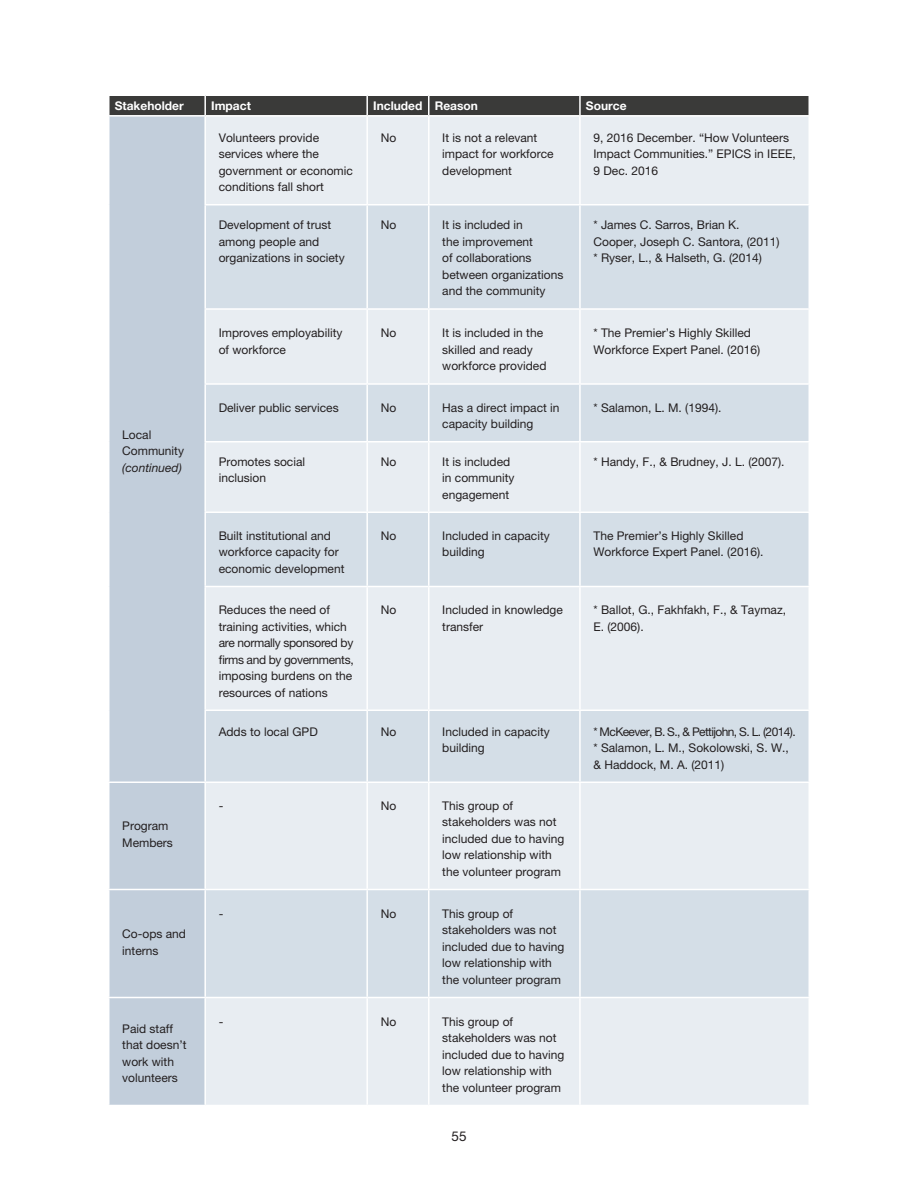
<style>
.page{position:relative;width:918px;height:1188px;background:#fff}
.page>*{position:absolute;margin:0;border:0;box-sizing:border-box;transform-origin:0 0}
.t1{font:13.5px "Helvetica Neue LT Pro";color:#231f20}
.t2{font:12px/16.5px "Helvetica Neue LT Pro";color:#231f20}
.t3{font:700 12px "Helvetica Neue LT Pro";color:#fff}
.t4{font:italic 12px "Helvetica Neue LT Pro";color:#231f20}
</style>
<div class="page">
<div style="left:110px;top:117px;width:94px;height:988px;background:#c2cedb"></div>
<div style="left:206px;top:117px;width:602px;height:988px;background:#e8edf2"></div>
<svg style="left:206px;top:206px;width:602px;height:791px;background:#dde5ec"></svg>
<hr style="left:366px;top:117px;width:2px;height:87px;background:#fff">
<hr style="left:428px;top:117px;width:2px;height:87px;background:#fff">
<hr style="left:579px;top:117px;width:2px;height:87px;background:#fff">
<hr style="left:204px;top:204px;width:163px;height:2px;background:#fff">
<hr style="left:367px;top:204px;width:62px;height:2px;background:#fff">
<hr style="left:366px;top:206px;width:2px;height:102px;background:#fff">
<hr style="left:429px;top:204px;width:151px;height:2px;background:#fff">
<hr style="left:428px;top:206px;width:2px;height:102px;background:#fff">
<hr style="left:580px;top:204px;width:230px;height:2px;background:#fff">
<hr style="left:579px;top:206px;width:2px;height:102px;background:#fff">
<hr style="left:204px;top:308px;width:163px;height:2px;background:#fff">
<hr style="left:367px;top:308px;width:62px;height:2px;background:#fff">
<hr style="left:366px;top:310px;width:2px;height:73px;background:#fff">
<hr style="left:429px;top:308px;width:151px;height:2px;background:#fff">
<hr style="left:428px;top:310px;width:2px;height:73px;background:#fff">
<hr style="left:580px;top:308px;width:230px;height:2px;background:#fff">
<hr style="left:579px;top:310px;width:2px;height:73px;background:#fff">
<hr style="left:204px;top:383px;width:163px;height:2px;background:#fff">
<hr style="left:367px;top:383px;width:62px;height:2px;background:#fff">
<hr style="left:366px;top:385px;width:2px;height:56px;background:#fff">
<hr style="left:429px;top:383px;width:151px;height:2px;background:#fff">
<hr style="left:428px;top:385px;width:2px;height:56px;background:#fff">
<hr style="left:580px;top:383px;width:230px;height:2px;background:#fff">
<hr style="left:579px;top:385px;width:2px;height:56px;background:#fff">
<hr style="left:204px;top:441px;width:163px;height:1px;background:#fff">
<hr style="left:367px;top:441px;width:62px;height:1px;background:#fff">
<hr style="left:366px;top:442px;width:2px;height:70px;background:#fff">
<hr style="left:429px;top:441px;width:151px;height:1px;background:#fff">
<hr style="left:428px;top:442px;width:2px;height:70px;background:#fff">
<hr style="left:580px;top:441px;width:230px;height:1px;background:#fff">
<hr style="left:579px;top:442px;width:2px;height:70px;background:#fff">
<hr style="left:204px;top:512px;width:163px;height:1px;background:#fff">
<hr style="left:367px;top:512px;width:62px;height:1px;background:#fff">
<hr style="left:366px;top:513px;width:2px;height:73px;background:#fff">
<hr style="left:429px;top:512px;width:151px;height:1px;background:#fff">
<hr style="left:428px;top:513px;width:2px;height:73px;background:#fff">
<hr style="left:580px;top:512px;width:230px;height:1px;background:#fff">
<hr style="left:579px;top:513px;width:2px;height:73px;background:#fff">
<hr style="left:204px;top:586px;width:163px;height:1px;background:#fff">
<hr style="left:367px;top:586px;width:62px;height:1px;background:#fff">
<hr style="left:366px;top:587px;width:2px;height:123px;background:#fff">
<hr style="left:429px;top:586px;width:151px;height:1px;background:#fff">
<hr style="left:428px;top:587px;width:2px;height:123px;background:#fff">
<hr style="left:580px;top:586px;width:230px;height:1px;background:#fff">
<hr style="left:579px;top:587px;width:2px;height:123px;background:#fff">
<hr style="left:204px;top:710px;width:163px;height:1px;background:#fff">
<hr style="left:367px;top:710px;width:62px;height:1px;background:#fff">
<hr style="left:366px;top:711px;width:2px;height:71px;background:#fff">
<hr style="left:429px;top:710px;width:151px;height:1px;background:#fff">
<hr style="left:428px;top:711px;width:2px;height:71px;background:#fff">
<hr style="left:580px;top:710px;width:230px;height:1px;background:#fff">
<hr style="left:579px;top:711px;width:2px;height:71px;background:#fff">
<hr style="left:205px;top:782px;width:162px;height:1px;background:#fff">
<hr style="left:367px;top:782px;width:62px;height:1px;background:#fff">
<hr style="left:366px;top:783px;width:2px;height:106px;background:#fff">
<hr style="left:429px;top:782px;width:151px;height:1px;background:#fff">
<hr style="left:428px;top:783px;width:2px;height:106px;background:#fff">
<hr style="left:580px;top:782px;width:230px;height:1px;background:#fff">
<hr style="left:579px;top:783px;width:2px;height:106px;background:#fff">
<hr style="left:108px;top:889px;width:97px;height:1px;background:#fff">
<hr style="left:205px;top:889px;width:162px;height:1px;background:#fff">
<hr style="left:367px;top:889px;width:62px;height:1px;background:#fff">
<hr style="left:366px;top:890px;width:2px;height:107px;background:#fff">
<hr style="left:429px;top:889px;width:151px;height:1px;background:#fff">
<hr style="left:428px;top:890px;width:2px;height:107px;background:#fff">
<hr style="left:580px;top:889px;width:230px;height:1px;background:#fff">
<hr style="left:579px;top:890px;width:2px;height:107px;background:#fff">
<hr style="left:108px;top:997px;width:97px;height:1px;background:#fff">
<hr style="left:205px;top:997px;width:162px;height:1px;background:#fff">
<hr style="left:367px;top:997px;width:62px;height:1px;background:#fff">
<hr style="left:366px;top:998px;width:2px;height:107px;background:#fff">
<hr style="left:429px;top:997px;width:151px;height:1px;background:#fff">
<hr style="left:428px;top:998px;width:2px;height:107px;background:#fff">
<hr style="left:580px;top:997px;width:230px;height:1px;background:#fff">
<hr style="left:579px;top:998px;width:2px;height:107px;background:#fff">
<div style="left:109px;top:95px;width:700px;height:20px;background:#3a3a39"></div>
<hr style="left:108px;top:782px;width:97px;height:1px;background:#fff">
<p class="t3" style="left:115px;top:98px;width:71px">Stakeholder</p>
<p class="t3" style="left:211px;top:98px;width:41px">Impact</p>
<p class="t3" style="left:373px;top:98px;width:106px">Included Reason</p>
<p class="t3" style="left:586px;top:98px;width:42px">Source</p>
<p class="t2" style="left:122px;top:426px;width:63px">Local<br>Community</p>
<p class="t4" style="left:122px;top:460px;width:61px">(continued)</p>
<p class="t2" style="left:122px;top:818px;width:52px">Program<br>Members</p>
<p class="t2" style="left:122px;top:926px;width:65px">Co-ops and interns</p>
<p class="t2" style="left:122px;top:1020px;width:66px">Paid staff that doesn’t work with volunteers</p>
<p class="t2" style="left:219px;top:129px;width:136px">Volunteers provide services where the government or economic conditions fall short</p>
<p class="t2" style="left:381px;top:129px;width:17px">No</p>
<p class="t2" style="left:442px;top:129px;width:113px">It is not a relevant impact for workforce development</p>
<p class="t2" style="left:593px;top:129px;width:204px">9, 2016 December. “How Volunteers<br>Impact Communities.” EPICS in IEEE,<br>9 Dec. 2016</p>
<p class="t2" style="left:219px;top:217px;width:127px">Development of trust among people and organizations in society</p>
<p class="t2" style="left:381px;top:217px;width:17px">No</p>
<p class="t2" style="left:442px;top:217px;width:123px">It is included in<br>the improvement<br>of collaborations between organizations and the community</p>
<p class="t2" style="left:593px;top:217px;width:188px">* James C. Sarros, Brian K.<br>Cooper, Joseph C. Santora, (2011) * Ryser, L., &amp; Halseth, G. (2014)</p>
<p class="t2" style="left:219px;top:325px;width:125px">Improves employability of workforce</p>
<p class="t2" style="left:381px;top:325px;width:17px">No</p>
<p class="t2" style="left:442px;top:325px;width:106px">It is included in the skilled and ready workforce provided</p>
<p class="t2" style="left:593px;top:325px;width:168px">* The Premier’s Highly Skilled<br>Workforce Expert Panel. (2016)</p>
<p class="t2" style="left:219px;top:399px;width:121px">Deliver public services</p>
<p class="t2" style="left:381px;top:399px;width:17px">No</p>
<p class="t2" style="left:442px;top:399px;width:119px">Has a direct impact in capacity building</p>
<p class="t2" style="left:593px;top:399px;width:130px">* Salamon, L. M. (1994).</p>
<p class="t2" style="left:219px;top:453px;width:88px">Promotes social inclusion</p>
<p class="t2" style="left:381px;top:453px;width:17px">No</p>
<p class="t2" style="left:442px;top:453px;width:74px">It is included in community engagement</p>
<p class="t2" style="left:593px;top:453px;width:193px">* Handy, F., &amp; Brudney, J. L. (2007).</p>
<p class="t2" style="left:219px;top:527px;width:127px">Built institutional and workforce capacity for economic development</p>
<p class="t2" style="left:381px;top:527px;width:17px">No</p>
<p class="t2" style="left:442px;top:527px;width:109px">Included in capacity building</p>
<p class="t2" style="left:593px;top:527px;width:172px">The Premier’s Highly Skilled<br>Workforce Expert Panel. (2016).</p>
<p class="t2" style="left:219px;top:602px;width:136px">Reduces the need of training activities, which are normally sponsored by firms and by governments, imposing burdens on the resources of nations</p>
<p class="t2" style="left:381px;top:602px;width:17px">No</p>
<p class="t2" style="left:442px;top:602px;width:122px">Included in knowledge transfer</p>
<p class="t2" style="left:593px;top:602px;width:194px">* Ballot, G., Fakhfakh, F., &amp; Taymaz,<br>E. (2006).</p>
<p class="t2" style="left:219px;top:723px;width:101px">Adds to local GPD</p>
<p class="t2" style="left:381px;top:723px;width:17px">No</p>
<p class="t2" style="left:442px;top:723px;width:109px">Included in capacity building</p>
<p class="t2" style="left:593px;top:723px;width:204px">* McKeever, B. S., &amp; Pettijohn, S. L. (2014). * Salamon, L. M., Sokolowski, S. W., &amp; Haddock, M. A. (2011)</p>
<p class="t2" style="left:219px;top:797px;width:6px">-</p>
<p class="t2" style="left:381px;top:797px;width:17px">No</p>
<p class="t2" style="left:442px;top:797px;width:124px">This group of stakeholders was not included due to having low relationship with the volunteer program</p>
<p class="t2" style="left:219px;top:905px;width:6px">-</p>
<p class="t2" style="left:381px;top:905px;width:17px">No</p>
<p class="t2" style="left:442px;top:905px;width:124px">This group of stakeholders was not included due to having low relationship with the volunteer program</p>
<p class="t2" style="left:219px;top:1013px;width:6px">-</p>
<p class="t2" style="left:381px;top:1013px;width:17px">No</p>
<p class="t2" style="left:442px;top:1013px;width:124px">This group of stakeholders was not included due to having low relationship with the volunteer program</p>
<p class="t1" style="left:451px;top:1128px;width:17px">55</p>
</div>
